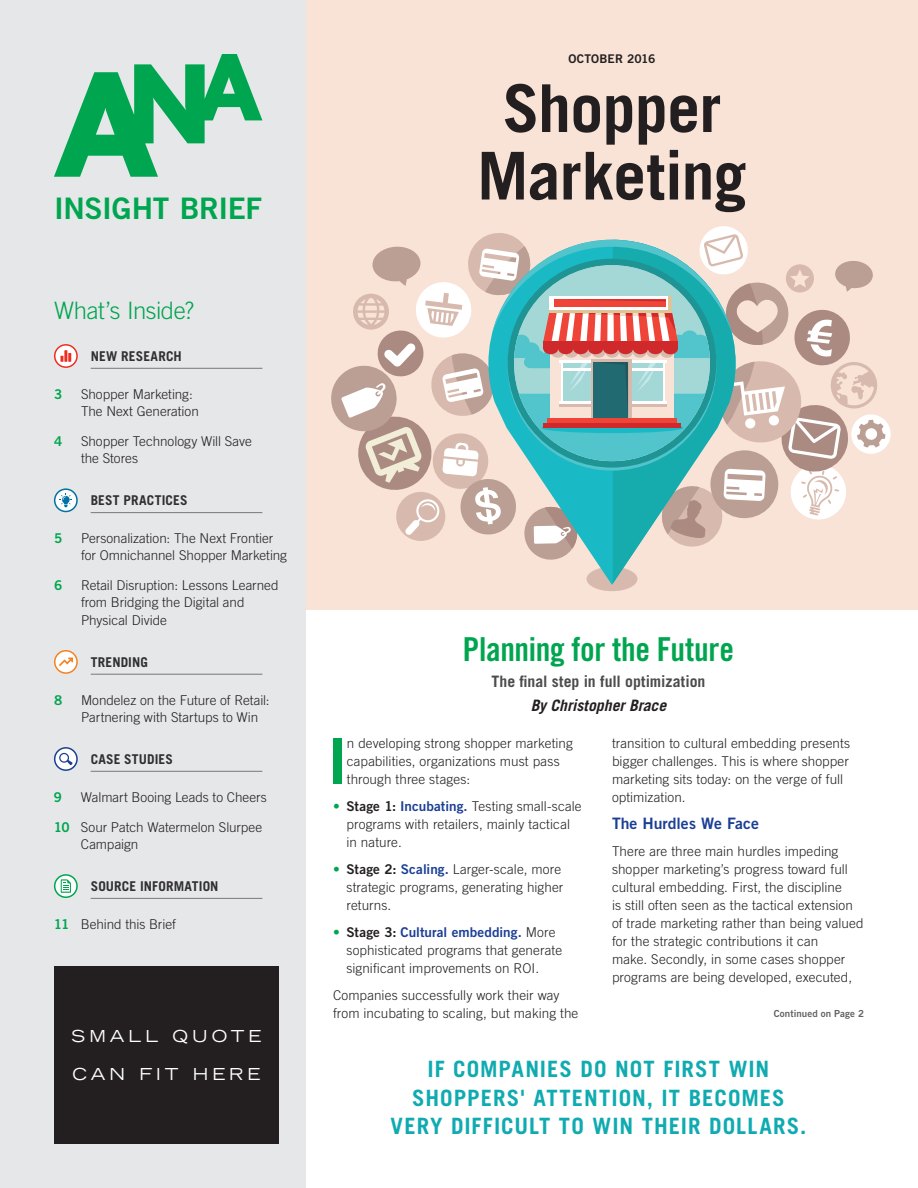
<style>
.page{position:relative;width:918px;height:1188px;background:#fff}
.page>*{position:absolute;margin:0;border:0;box-sizing:border-box;transform-origin:0 0}
.t1{font:700 66px/67.5px "Trade Gothic LT Std";letter-spacing:-.01em;color:#231f20;text-align:center}
.II_-_Body_Copy{font:700 63.3px "Trade Gothic LT Std";color:#00a54f}
.II_-_Body_Copy-2{font:33px "Trade Gothic LT Std Bd Cn 20";letter-spacing:-.01em;color:#00a54f}
.t2{font:29.7px "Trade Gothic LT Std Bd 2";letter-spacing:-.01em;color:#00a54f}
.i_-_TOC__Whats_insid{font:300 24px "Trade Gothic LT Std";letter-spacing:-.02em;color:#00a54f}
.t3{font:700 22.5px/28.5px "Trade Gothic LT Std";letter-spacing:.045em;color:#0fabb0;text-align:center}
.t4{font:expanded 16.5px "Trade Gothic LT Std";letter-spacing:.245em;color:#fff}
.t5{font:700 15.75px "Trade Gothic LT Std";color:#4b4c4d}
.t6{font:italic 700 15.75px "Trade Gothic LT Std";letter-spacing:-.005em;color:#231f20}
.II_-_Body_Copy-3{font:15.75px "Trade Gothic LT Std Bd 2";color:#1b3f94}
.II_-_Body_Copy-4{font:300 13.5px/18px "Trade Gothic LT Std";letter-spacing:.005em;color:#231f20}
.i_-_TOC__Whats_insid-2{font:300 13.5px/17.2px "Trade Gothic LT Std";color:#231f20}
.i_-_TOC__Whats_insid-3{font:700 13.5px "Trade Gothic LT Std";letter-spacing:.01em;color:#312f30}
.i_-_TOC__Whats_insid-4{font:13.5px "Trade Gothic LT Std Bd 2";color:#00a54f}
.t7{font:12px "Trade Gothic LT Std Bd 2";letter-spacing:.005em;color:#231f20}
.Continued_from{font:9.75px "Trade Gothic LT Std Bd 2";letter-spacing:.01em;color:#636366}
.s1{font-family:"Trade Gothic LT Std Bd 2";font-weight:400;color:#00a54f}
.s2{font-family:"Trade Gothic LT Std Bd 2";font-weight:400}
.s3{font-family:"Trade Gothic LT Std Bd 2";font-weight:400;color:#1b3f94}
</style>
<div class="page">
<div style="left:306px;top:0;width:612px;height:610px;background:#f8e3d6"></div>
<div style="left:587px;top:567px;width:50px;height:24px;background:#d7baad;border-radius:50%"></div>
<svg style="left:331px;top:226px;width:560px;height:358px"></svg>
<div style="left:0;top:0;width:306px;height:1188px;background:#e6e7e9"></div>
<svg style="left:54px;top:54px;width:208px;height:123px"></svg>
<hr style="left:91px;top:771px;width:171px;height:1px;background:#76787b">
<hr style="left:91px;top:898px;width:171px;height:1px;background:#76787b">
<svg style="left:55px;top:875px;width:22px;height:22px"></svg>
<div style="left:54px;top:874px;width:24px;height:24px;border:2px solid #00a54f;border-radius:50%"></div>
<svg style="left:61px;top:879px;width:10px;height:14px"></svg>
<svg style="left:55px;top:748px;width:22px;height:22px"></svg>
<div style="left:54px;top:747px;width:24px;height:24px;border:2px solid #1b3f94;border-radius:50%"></div>
<svg style="left:59px;top:753px;width:14px;height:12px"></svg>
<hr style="left:91px;top:512px;width:171px;height:1px;background:#76787b">
<svg style="left:55px;top:489px;width:22px;height:22px"></svg>
<div style="left:54px;top:488px;width:24px;height:24px;border:2px solid #0072a3;border-radius:50%"></div>
<svg style="left:59px;top:493px;width:13px;height:14px"></svg>
<div style="left:54px;top:966px;width:225px;height:177px;background:#231f20"></div>
<hr style="left:91px;top:368px;width:171px;height:1px;background:#76787b">
<svg style="left:55px;top:345px;width:22px;height:22px"></svg>
<div style="left:54px;top:344px;width:24px;height:24px;border:2px solid #ee2e22;border-radius:50%"></div>
<svg style="left:60px;top:350px;width:11px;height:12px"></svg>
<hr style="left:91px;top:674px;width:171px;height:1px;background:#76787b">
<div style="left:55px;top:651px;width:22px;height:22px;background:#fff;border-radius:50%"></div>
<div style="left:54px;top:650px;width:24px;height:24px;border:2px solid #f58220;border-radius:50%"></div>
<svg style="left:59px;top:658px;width:14px;height:8px"></svg>
<p class="t2" style="left:54px;top:190px;width:210px">INSIGHT BRIEF</p>
<p class="i_-_TOC__Whats_insid" style="left:54px;top:296px;width:142px">What’s Inside?</p>
<p class="i_-_TOC__Whats_insid-3" style="left:91px;top:348px;width:93px">NEW RESEARCH</p>
<p class="i_-_TOC__Whats_insid-4" style="left:54px;top:385px;width:10px">3</p>
<p class="i_-_TOC__Whats_insid-2" style="left:81px;top:385px;width:119px">Shopper Marketing:<br>The Next Generation</p>
<p class="i_-_TOC__Whats_insid-4" style="left:54px;top:433px;width:10px">4</p>
<p class="i_-_TOC__Whats_insid-2" style="left:81px;top:432px;width:172px">Shopper Technology Will Save the Stores</p>
<p class="i_-_TOC__Whats_insid-3" style="left:91px;top:492px;width:98px">BEST PRACTICES</p>
<p class="i_-_TOC__Whats_insid-4" style="left:54px;top:530px;width:10px">5</p>
<p class="i_-_TOC__Whats_insid-2" style="left:81px;top:529px;width:208px">Personalization: The Next Frontier for Omnichannel Shopper Marketing</p>
<p class="i_-_TOC__Whats_insid-4" style="left:54px;top:577px;width:10px">6</p>
<p class="i_-_TOC__Whats_insid-2" style="left:81px;top:577px;width:199px">Retail Disruption: Lessons Learned from Bridging the Digital and<br>Physical Divide</p>
<p class="i_-_TOC__Whats_insid-3" style="left:91px;top:654px;width:59px">TRENDING</p>
<p class="i_-_TOC__Whats_insid-4" style="left:54px;top:691px;width:10px">8</p>
<p class="i_-_TOC__Whats_insid-2" style="left:81px;top:691px;width:190px">Mondelez on the Future of Retail:<br>Partnering with Startups to Win</p>
<p class="i_-_TOC__Whats_insid-3" style="left:91px;top:751px;width:84px">CASE STUDIES</p>
<p class="i_-_TOC__Whats_insid-4" style="left:54px;top:788px;width:10px">9</p>
<p class="i_-_TOC__Whats_insid-2" style="left:81px;top:788px;width:187px">Walmart Booing Leads to Cheers</p>
<p class="i_-_TOC__Whats_insid-2" style="left:81px;top:818px;width:183px;text-indent:-27px"><span class="s1">10</span> Sour Patch Watermelon Slurpee<br>Campaign</p>
<p class="i_-_TOC__Whats_insid-3" style="left:91px;top:878px;width:129px">SOURCE INFORMATION</p>
<p class="i_-_TOC__Whats_insid-2" style="left:54px;top:915px;width:123px"><span class="s1">11</span> Behind this Brief</p>
<p class="t4" style="left:72px;top:1025px;width:191px">SMALL QUOTE</p>
<p class="t4" style="left:73px;top:1063px;width:189px">CAN FIT HERE</p>
<p class="t7" style="left:569px;top:51px;width:88px">OCTOBER 2016</p>
<p class="t1" style="left:477px;top:74px;width:271px">Shopper<br>Marketing</p>
<p class="II_-_Body_Copy-2" style="left:463px;top:629px;width:273px">Planning for the Future</p>
<p class="t5" style="left:492px;top:671px;width:215px">The final step in full optimization</p>
<p class="t6" style="left:531px;top:696px;width:137px">By Christopher Brace</p>
<p class="II_-_Body_Copy" style="left:329px;top:723px;width:19px">I</p>
<p class="II_-_Body_Copy-4" style="left:347px;top:734px;width:228px">n developing strong shopper marketing capabilities, organizations must pass through three stages:</p>
<p class="II_-_Body_Copy-4" style="left:346px;top:797px;width:237px;text-indent:-14px"><span class="s1">•</span> <span class="s2">Stage 1:</span> <span class="s3">Incubating.</span> Testing small-scale programs with retailers, mainly tactical in nature.</p>
<p class="II_-_Body_Copy-4" style="left:346px;top:860px;width:218px;text-indent:-14px"><span class="s1">•</span> <span class="s2">Stage 2:</span> <span class="s3">Scaling.</span> Larger-scale, more strategic programs, generating higher returns.</p>
<p class="II_-_Body_Copy-4" style="left:346px;top:923px;width:217px;text-indent:-14px"><span class="s1">•</span> <span class="s2">Stage 3:</span> <span class="s3">Cultural embedding.</span> More sophisticated programs that generate significant improvements on ROI.</p>
<p class="II_-_Body_Copy-4" style="left:333px;top:986px;width:247px">Companies successfully work their way from incubating to scaling, but making the</p>
<p class="II_-_Body_Copy-4" style="left:612px;top:734px;width:240px">transition to cultural embedding presents bigger challenges. This is where shopper marketing sits today: on the verge of full optimization.</p>
<p class="II_-_Body_Copy-3" style="left:612px;top:814px;width:148px">The Hurdles We Face</p>
<p class="II_-_Body_Copy-4" style="left:612px;top:842px;width:253px">There are three main hurdles impeding shopper marketing’s progress toward full cultural embedding. First, the discipline<br>is still often seen as the tactical extension of trade marketing rather than being valued for the strategic contributions it can<br>make. Secondly, in some cases shopper programs are being developed, executed,</p>
<p class="Continued_from" style="left:774px;top:1007px;width:92px">Continued on Page 2</p>
<p class="t3" style="left:391px;top:1054px;width:417px">IF COMPANIES DO NOT FIRST WIN<br>SHOPPERS' ATTENTION, IT BECOMES<br>VERY DIFFICULT TO WIN THEIR DOLLARS.</p>
</div>
